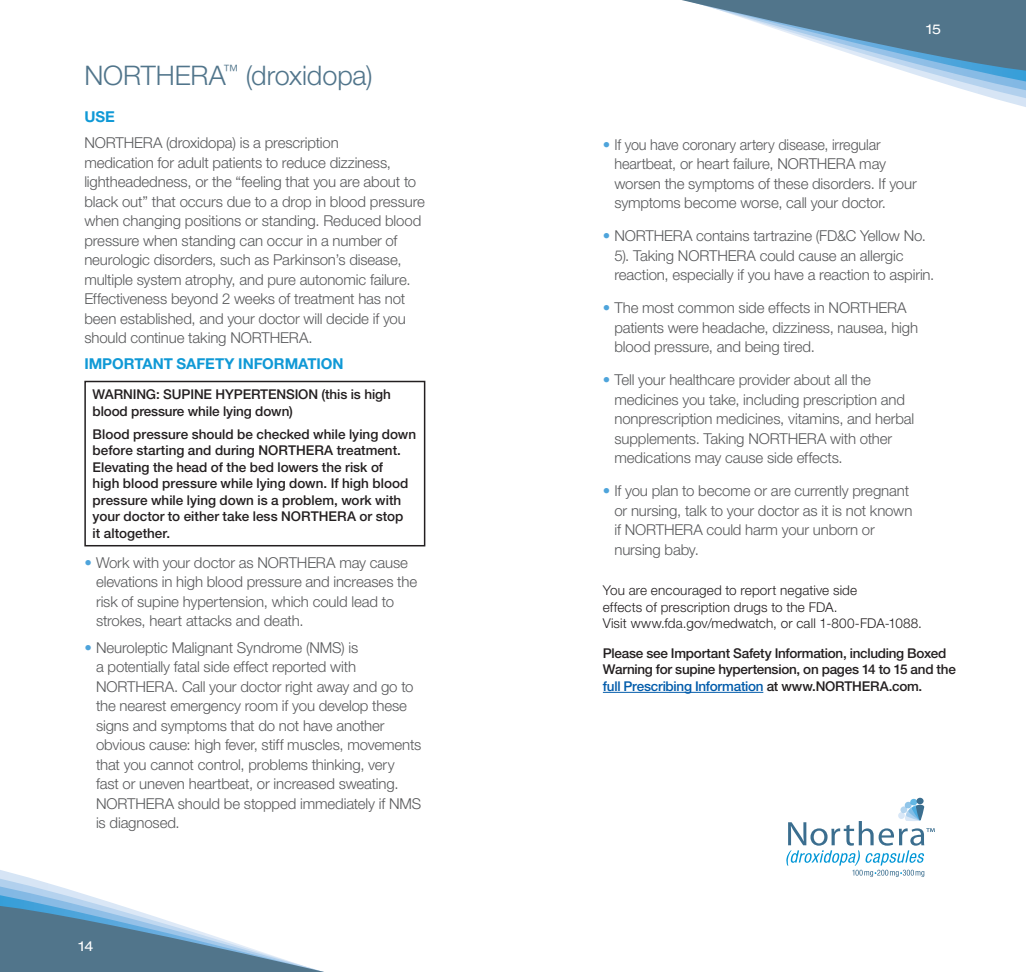
<style>
.page{position:relative;width:1026px;height:972px;background:#fff}
.page>*{position:absolute;margin:0;border:0;box-sizing:border-box;transform-origin:0 0}
.t1{font:300 27px "Helvetica Neue LT Std";letter-spacing:-.005em;color:#51758b}
.t2{font:300 15px/19.5px "Helvetica Neue LT Std";letter-spacing:-.01em;color:#58595b}
.t3{font:300 15px/19.5px "Helvetica Neue LT Std";letter-spacing:-.01em;color:#58595b;scale:.96 1}
.t4{font:700 15px "Helvetica Neue LT Std";letter-spacing:-.005em;color:#1099d6}
.t5{font:500 13.5px/16.5px "Helvetica Neue LT Std";color:#231f20}
.t6{font:500 13.5px/16.5px "Helvetica Neue LT Std";letter-spacing:-.02em;color:#231f20}
.t7{font:300 13.5px/16.5px "Helvetica Neue LT Std";letter-spacing:.01em;color:#231f20}
.t8{font:expanded 13.5px "Helvetica Neue LT Std";color:#fff}
.s1{color:#4ea4db}
.s2{color:#005baa}
</style>
<div class="page">
<svg style="left:786px;top:799px;width:149px;height:78px"></svg>
<svg style="left:682px;top:0;width:344px;height:101px"></svg>
<svg style="left:0;top:870px;width:324px;height:102px"></svg>
<div style="left:84px;top:381px;width:341px;height:165px;border:2px solid #231f20"></div>
<hr style="left:603px;top:692px;width:160px;height:1px;background:#005baa">
<h1 class="t1" style="left:84px;top:59px;width:290px">NORTHERA<sup>™</sup> (droxidopa)</h1>
<p class="t4" style="left:84px;top:107px;width:32px">USE</p>
<p class="t2" style="left:84px;top:133px;width:342px">NORTHERA (droxidopa) is a prescription<br>medication for adult patients to reduce dizziness, lightheadedness, or the “feeling that you are about to black out” that occurs due to a drop in blood pressure when changing positions or standing. Reduced blood pressure when standing can occur in a number of neurologic disorders, such as Parkinson’s disease, multiple system atrophy, and pure autonomic failure.<br>Effectiveness beyond 2 weeks of treatment has not been established, and your doctor will decide if you should continue taking NORTHERA.</p>
<p class="t4" style="left:84px;top:355px;width:261px">IMPORTANT SAFETY INFORMATION</p>
<p class="t5" style="left:93px;top:386px;width:300px">WARNING: SUPINE HYPERTENSION (this is high blood pressure while lying down)</p>
<p class="t5" style="left:93px;top:426px;width:325px">Blood pressure should be checked while lying down before starting and during NORTHERA treatment.<br>Elevating the head of the bed lowers the risk of<br>high blood pressure while lying down. If high blood pressure while lying down is a problem, work with your doctor to either take less NORTHERA or stop<br>it altogether.</p>
<p class="t2" style="left:96px;top:553px;width:323px;text-indent:-12px"><span class="s1">•</span> Work with your doctor as NORTHERA may cause elevations in high blood pressure and increases the risk of supine hypertension, which could lead to strokes, heart attacks and death.</p>
<p class="t2" style="left:96px;top:637px;width:327px;text-indent:-12px"><span class="s1">•</span> Neuroleptic Malignant Syndrome (NMS) is<br>a potentially fatal side effect reported with NORTHERA. Call your doctor right away and go to the nearest emergency room if you develop these signs and symptoms that do not have another obvious cause: high fever, stiff muscles, movements that you cannot control, problems thinking, very<br>fast or uneven heartbeat, or increased sweating.<br>NORTHERA should be stopped immediately if NMS is diagnosed.</p>
<p class="t8" style="left:79px;top:938px;width:16px">14</p>
<p class="t8" style="left:926px;top:21px;width:16px">15</p>
<p class="t3" style="left:614px;top:134px;width:316px;text-indent:-12px"><span class="s1">•</span> If you have coronary artery disease, irregular heartbeat, or heart failure, NORTHERA may worsen the symptoms of these disorders. If your symptoms become worse, call your doctor.</p>
<p class="t2" style="left:614px;top:226px;width:322px;text-indent:-12px"><span class="s1">•</span> NORTHERA contains tartrazine (FD&amp;C Yellow No.<br>5). Taking NORTHERA could cause an allergic reaction, especially if you have a reaction to aspirin.</p>
<p class="t2" style="left:614px;top:298px;width:305px;text-indent:-12px"><span class="s1">•</span> The most common side effects in NORTHERA patients were headache, dizziness, nausea, high blood pressure, and being tired.</p>
<p class="t2" style="left:614px;top:370px;width:301px;text-indent:-12px"><span class="s1">•</span> Tell your healthcare provider about all the medicines you take, including prescription and nonprescription medicines, vitamins, and herbal supplements. Taking NORTHERA with other medications may cause side effects.</p>
<p class="t2" style="left:614px;top:481px;width:299px;text-indent:-12px"><span class="s1">•</span> If you plan to become or are currently pregnant or nursing, talk to your doctor as it is not known if NORTHERA could harm your unborn or nursing baby.</p>
<p class="t7" style="left:603px;top:582px;width:321px">You are encouraged to report negative side<br>effects of prescription drugs to the FDA.<br>Visit www.fda.gov/medwatch, or call 1-800-FDA-1088.</p>
<p class="t6" style="left:603px;top:645px;width:354px">Please see Important Safety Information, including Boxed<br>Warning for supine hypertension, on pages 14 to 15 and the <span class="s2">full Prescribing Information</span> at www.NORTHERA.com.</p>
</div>
